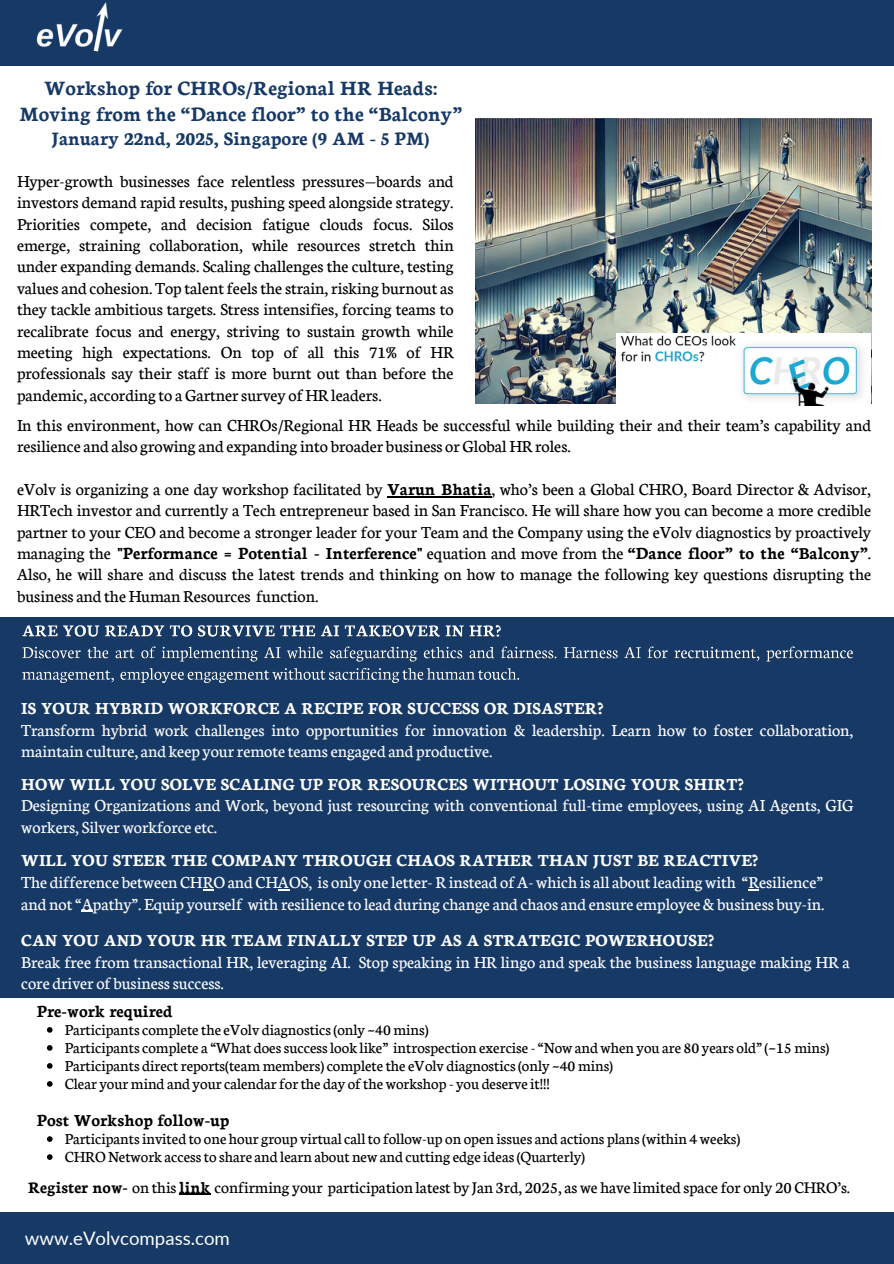
<style>
.page{position:relative;width:894px;height:1264px;background:#fff}
.page>*{position:absolute;margin:0;border:0;box-sizing:border-box;transform-origin:0 0}
.t1{font:700 21.75px/25.8px "Neuton";color:#163966;text-align:center}
.t2{font:700 20.25px "Neuton";color:#163966}
.t3{font:18.6px "Lato";color:#fff}
.t4{font:18px/21.3px "Neuton";color:#000;text-align:justify}
.t5{font:18px/21.3px "Neuton";color:#fff}
.t6{font:700 18px "Neuton";color:#fff}
.t7{font:700 18px "Neuton";color:#000}
.t8{font:17.4px "Neuton";color:#000}
.t9{font:16.5px "Neuton";color:#000}
.s1{font-weight:700}
</style>
<div class="page">
<div style="left:0;top:0;width:893px;height:66px;background:#163966"></div>
<img style="left:37px;top:2px;width:86px;height:50px">
<div style="left:0;top:1211px;width:893px;height:52px;background:#163966"></div>
<img style="left:475px;top:118px;width:396px;height:285px">
<img style="left:616px;top:333px;width:254px;height:72px">
<div style="left:0;top:617px;width:893px;height:380px;background:#163966"></div>
<img style="left:22px;top:625px;width:831px;height:58px">
<svg style="left:47px;top:1027px;width:6px;height:5px"></svg>
<svg style="left:47px;top:1045px;width:6px;height:5px"></svg>
<svg style="left:47px;top:1063px;width:6px;height:5px"></svg>
<svg style="left:47px;top:1081px;width:6px;height:5px"></svg>
<svg style="left:47px;top:1136px;width:6px;height:5px"></svg>
<svg style="left:47px;top:1154px;width:6px;height:5px"></svg>
<hr style="left:179px;top:1193px;width:31px;height:1px;background:#000">
<hr style="left:387px;top:496px;width:104px;height:1px;background:#000">
<svg style="left:82px;top:910px;width:11px;height:2px"></svg>
<p class="t1" style="left:19px;top:73px;width:444px">Workshop for CHROs/Regional HR Heads:<br>Moving from the “Dance floor” to the “Balcony”</p>
<p class="t2" style="left:51px;top:124px;width:379px">January 22nd, 2025, Singapore (9 AM - 5 PM)</p>
<p class="t4" style="left:17px;top:169px;width:438px">Hyper-growth businesses face relentless pressures—boards and investors demand rapid results, pushing speed alongside strategy.<br>Priorities compete, and decision fatigue clouds focus. Silos emerge, straining collaboration, while resources stretch thin under expanding demands. Scaling challenges the culture, testing values and cohesion. Top talent feels the strain, risking burnout as they tackle ambitious targets. Stress intensifies, forcing teams to recalibrate focus and energy, striving to sustain growth while meeting high expectations. On top of all this 71% of HR professionals say their staff is more burnt out than before the pandemic, according to a Gartner survey of HR leaders.</p>
<p class="t4" style="left:17px;top:413px;width:855px">In this environment, how can CHROs/Regional HR Heads be successful while building their and their team’s capability and resilience and also growing and expanding into broader business or Global HR roles.</p>
<h2 class="t4" style="left:17px;top:477px;width:855px">eVolv is organizing a one day workshop facilitated by <span class="s1">Varun Bhatia</span>, who’s been a Global CHRO, Board Director &amp; Advisor, HRTech investor and currently a Tech entrepreneur based in San Francisco. He will share how you can become a more credible partner to your CEO and become a stronger leader for your Team and the Company using the eVolv diagnostics by proactively managing the <span class="s1">"Performance = Potential - Interference"</span> equation and move from the <span class="s1">“Dance floor” to the “Balcony”</span>.<br>Also, he will share and discuss the latest trends and thinking on how to manage the following key questions disrupting the business and the Human Resources function.</h2>
<p class="t6" style="left:21px;top:695px;width:583px">IS YOUR HYBRID WORKFORCE A RECIPE FOR SUCCESS OR DISASTER?</p>
<p class="t5" style="left:21px;top:717px;width:833px">Transform hybrid work challenges into opportunities for innovation &amp; leadership. Learn how to foster collaboration, maintain culture, and keep your remote teams engaged and productive.</p>
<p class="t6" style="left:21px;top:771px;width:723px">HOW WILL YOU SOLVE SCALING UP FOR RESOURCES WITHOUT LOSING YOUR SHIRT?</p>
<p class="t5" style="left:21px;top:793px;width:833px">Designing Organizations and Work, beyond just resourcing with conventional full-time employees, using AI Agents, GIG workers, Silver workforce etc.</p>
<p class="t6" style="left:21px;top:847px;width:738px">WILL YOU STEER THE COMPANY THROUGH CHAOS RATHER THAN JUST BE REACTIVE?</p>
<p class="t5" style="left:21px;top:870px;width:804px">The difference between CHRO and CHAOS, is only one letter- R instead of A- which is all about leading with “Resilience” and not “Apathy”. Equip yourself with resilience to lead during change and chaos and ensure employee &amp; business buy-in.</p>
<p class="t6" style="left:21px;top:927px;width:694px">CAN YOU AND YOUR HR TEAM FINALLY STEP UP AS A STRATEGIC POWERHOUSE?</p>
<p class="t5" style="left:21px;top:949px;width:829px">Break free from transactional HR, leveraging AI. Stop speaking in HR lingo and speak the business language making HR a core driver of business success.</p>
<p class="t7" style="left:37px;top:998px;width:137px">Pre-work required</p>
<h3 class="t9" style="left:65px;top:1017px;width:365px">ParticipantscompletetheeVolv diagnostics(only ~40mins)</h3>
<p class="t9" style="left:65px;top:1035px;width:765px">Participantscomplete a “What doessuccesslook like” introspection exercise-“Nowandwhen you are 80 years old”(~15mins)</p>
<h3 class="t9" style="left:65px;top:1053px;width:549px">Participants directreports(teammembers)completetheeVolv diagnostics(only ~40mins)</h3>
<h3 class="t9" style="left:65px;top:1071px;width:486px">Clear yourmind and yourcalendarforthe day oftheworkshop - you deserveit!!!</h3>
<h2 class="t7" style="left:37px;top:1107px;width:194px">Post Workshop follow-up</h2>
<p class="t9" style="left:65px;top:1127px;width:676px">Participantsinvited to one hour group virtualcallto follow-up on open issues and actions plans(within 4weeks)</p>
<p class="t9" style="left:65px;top:1145px;width:521px">CHRONetwork accessto share and learn about newand cutting edgeideas(Quarterly)</p>
<p class="t8" style="left:28px;top:1174px;width:823px"><span class="s1">Register now-</span> on this<span class="s1">link</span> confirming your participation latest by Jan 3rd, 2025, aswe havelimited spacefor only 20 CHRO’s.</p>
<h1 class="t3" style="left:25px;top:1226px;width:206px">www.eVolvcompass.com</h1>
</div>
